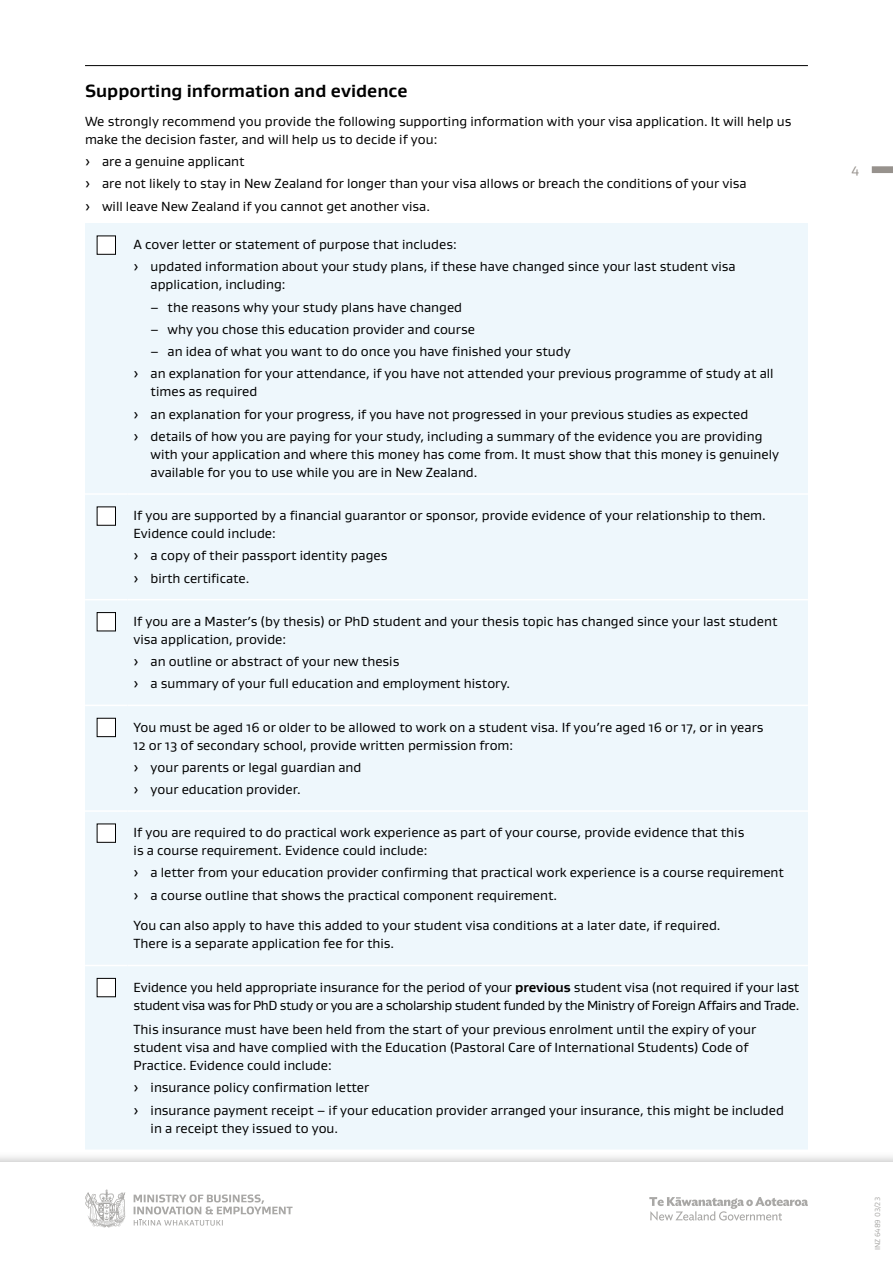
<style>
.page{position:relative;width:893px;height:1263px;background:#fff}
.page>*{position:absolute;margin:0;border:0;box-sizing:border-box;transform-origin:0 0}
.t1{font:700 18px "Gustan";color:#000}
.t2{font:13.5px/22.2px "Gustan";color:#000}
.t3{font:13.5px/18px "Gustan";letter-spacing:-.03em;color:#000}
.t4{font:13.5px "Gustan";color:#97928d}
.t5{font:7.5px "Gustan";color:#a9a8a6}
.s1{font-weight:700}
</style>
<div class="page">
<div style="left:0;top:1150px;width:893px;height:113px;background:#000;opacity:.3"></div>
<div style="left:0;top:1162px;width:893px;height:101px;background:#fff"></div>
<div style="left:872px;top:166px;width:21px;height:7px;background:#97928d"></div>
<svg style="left:85px;top:1189px;width:41px;height:39px"></svg>
<svg style="left:134px;top:1194px;width:159px;height:31px"></svg>
<svg style="left:649px;top:1197px;width:159px;height:23px"></svg>
<hr style="left:85px;top:65px;width:723px;height:1px;background:#000">
<div style="left:85px;top:223px;width:723px;height:926px;background:#eef7fc"></div>
<hr style="left:85px;top:493px;width:43px;height:2px;background:#fff">
<hr style="left:128px;top:493px;width:680px;height:2px;background:#fff">
<hr style="left:85px;top:599px;width:43px;height:1px;background:#fff">
<hr style="left:128px;top:599px;width:680px;height:1px;background:#fff">
<hr style="left:85px;top:705px;width:43px;height:1px;background:#fff">
<hr style="left:128px;top:705px;width:680px;height:1px;background:#fff">
<hr style="left:85px;top:810px;width:43px;height:2px;background:#fff">
<hr style="left:128px;top:810px;width:680px;height:2px;background:#fff">
<hr style="left:85px;top:965px;width:43px;height:1px;background:#fff">
<hr style="left:128px;top:965px;width:680px;height:1px;background:#fff">
<div style="left:97px;top:236px;width:18px;height:18px;background:#fff"></div>
<div style="left:97px;top:236px;width:19px;height:19px;border:1px solid #000"></div>
<div style="left:97px;top:507px;width:18px;height:18px;background:#fff"></div>
<div style="left:97px;top:506px;width:19px;height:20px;border:1px solid #000"></div>
<div style="left:97px;top:612px;width:18px;height:19px;background:#fff"></div>
<div style="left:97px;top:612px;width:19px;height:19px;border:1px solid #000"></div>
<div style="left:97px;top:718px;width:18px;height:19px;background:#fff"></div>
<div style="left:97px;top:718px;width:19px;height:19px;border:1px solid #000"></div>
<div style="left:97px;top:824px;width:18px;height:18px;background:#fff"></div>
<div style="left:97px;top:823px;width:19px;height:20px;border:1px solid #000"></div>
<div style="left:97px;top:978px;width:18px;height:19px;background:#fff"></div>
<div style="left:97px;top:978px;width:19px;height:19px;border:1px solid #000"></div>
<h1 class="t1" style="left:85px;top:79px;width:324px">Supporting information and evidence</h1>
<p class="t2" style="left:85px;top:112px;width:708px;line-height:18px">We strongly recommend you provide the following supporting information with your visa application. It will help us make the decision faster, and will help us to decide if you:</p>
<p class="t2" style="left:85px;top:150px;width:663px">› are a genuine applicant<br>› are not likely to stay in New Zealand for longer than your visa allows or breach the conditions of your visa › will leave New Zealand if you cannot get another visa.</p>
<p class="t2" style="left:134px;top:233px;width:604px">A cover letter or statement of purpose that includes:<br>› updated information about your study plans, if these have changed since your last student visa</p>
<p class="t2" style="left:151px;top:273px;width:136px">application, including:</p>
<p class="t2" style="left:151px;top:296px;width:313px">– the reasons why your study plans have changed</p>
<p class="t2" style="left:151px;top:318px;width:326px">– why you chose this education provider and course</p>
<p class="t2" style="left:134px;top:340px;width:642px;text-indent:17px">– an idea of what you want to do once you have finished your study<br>› an explanation for your attendance, if you have not attended your previous programme of study at all</p>
<p class="t2" style="left:134px;top:380px;width:630px;text-indent:17px">times as required<br>› an explanation for your progress, if you have not progressed in your previous studies as expected<br>› details of how you are paying for your study, including a summary of the evidence you are providing</p>
<p class="t2" style="left:151px;top:445px;width:630px;line-height:18px">with your application and where this money has come from. It must show that this money is genuinely available for you to use while you are in New Zealand.</p>
<p class="t2" style="left:134px;top:506px;width:634px;line-height:18px">If you are supported by a financial guarantor or sponsor, provide evidence of your relationship to them.<br>Evidence could include:</p>
<p class="t2" style="left:134px;top:544px;width:255px">› a copy of their passport identity pages › birth certificate.</p>
<p class="t2" style="left:134px;top:612px;width:645px;line-height:18px">If you are a Master’s (by thesis) or PhD student and your thesis topic has changed since your last student visa application, provide:</p>
<p class="t2" style="left:134px;top:650px;width:378px">› an outline or abstract of your new thesis<br>› a summary of your full education and employment history.</p>
<p class="t2" style="left:134px;top:717px;width:631px;line-height:18px">You must be aged 16 or older to be allowed to work on a student visa. If you’re aged 16 or 17, or in years<br>12 or 13 of secondary school, provide written permission from:</p>
<p class="t2" style="left:134px;top:756px;width:229px">› your parents or legal guardian and › your education provider.</p>
<p class="t2" style="left:134px;top:823px;width:612px;line-height:18px">If you are required to do practical work experience as part of your course, provide evidence that this is a course requirement. Evidence could include:</p>
<p class="t2" style="left:134px;top:861px;width:652px">› a letter from your education provider confirming that practical work experience is a course requirement › a course outline that shows the practical component requirement.</p>
<p class="t2" style="left:134px;top:916px;width:589px;line-height:18px">You can also apply to have this added to your student visa conditions at a later date, if required.<br>There is a separate application fee for this.</p>
<p class="t3" style="left:134px;top:978px;width:667px">Evidence you held appropriate insurance for the period of your <span class="s1">previous</span> student visa (not required if your last student visa was for PhD study or you are a scholarship student funded by the Ministry of Foreign Affairs and Trade.</p>
<p class="t2" style="left:134px;top:1020px;width:624px;line-height:18px">This insurance must have been held from the start of your previous enrolment until the expiry of your student visa and have complied with the Education (Pastoral Care of International Students) Code of<br>Practice. Evidence could include:</p>
<p class="t2" style="left:134px;top:1076px;width:652px">› insurance policy confirmation letter<br>› insurance payment receipt – if your education provider arranged your insurance, this might be included</p>
<p class="t2" style="left:151px;top:1116px;width:189px">in a receipt they issued to you.</p>
<p class="t4" style="left:851px;top:160px;width:9px">4</p>
<p class="t5" style="left:873px;top:1250px;width:54px;rotate:-90deg">INZ 6489 03/23</p>
</div>
